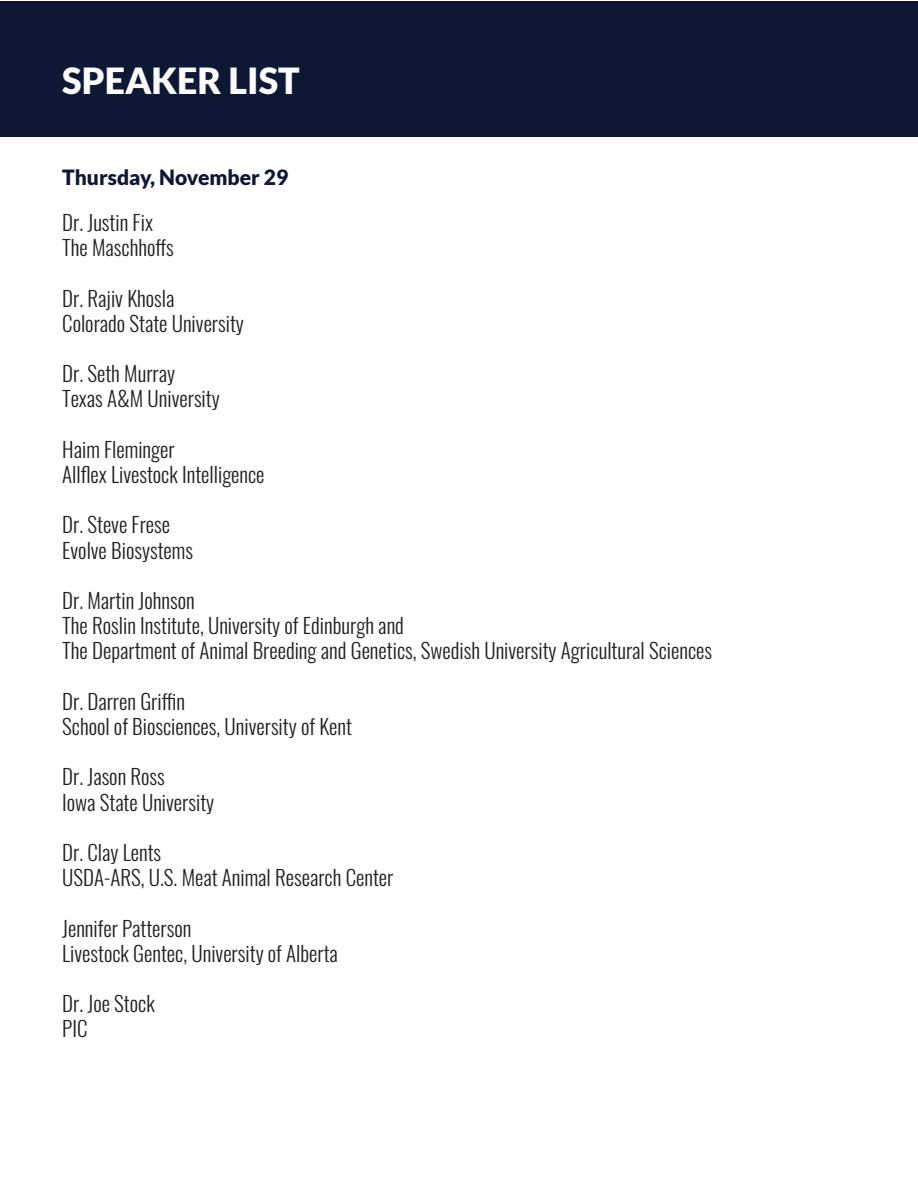
<style>
.page{position:relative;width:918px;height:1188px;background:#fff}
.page>*{position:absolute;margin:0;border:0;box-sizing:border-box;transform-origin:0 0}
.t1{font:900 36px "Lato";color:#fbfbfc}
.t2{font:300 21px/25.2px "Oswald";color:#231f20}
.t3{font:900 21px "Lato";color:#0e1835}
</style>
<div class="page">
<div style="left:0;top:1px;width:918px;height:136px;background:#0e1835"></div>
<h1 class="t1" style="left:62px;top:60px;width:239px">SPEAKER LIST</h1>
<p class="t3" style="left:62px;top:166px;width:228px">Thursday, November 29</p>
<p class="t2" style="left:62px;top:208px;width:113px">Dr. Justin Fix<br>The Maschhoffs</p>
<p class="t2" style="left:62px;top:283px;width:183px">Dr. Rajiv Khosla<br>Colorado State University</p>
<p class="t2" style="left:62px;top:359px;width:159px">Dr. Seth Murray<br>Texas A&amp;M University</p>
<p class="t2" style="left:62px;top:434px;width:204px">Haim Fleminger<br>Allflex Livestock Intelligence</p>
<p class="t2" style="left:62px;top:510px;width:132px">Dr. Steve Frese<br>Evolve Biosystems</p>
<p class="t2" style="left:62px;top:586px;width:652px">Dr. Martin Johnson<br>The Roslin Institute, University of Edinburgh and<br>The Department of Animal Breeding and Genetics, Swedish University Agricultural Sciences</p>
<p class="t2" style="left:62px;top:686px;width:291px">Dr. Darren Griffin<br>School of Biosciences, University of Kent</p>
<p class="t2" style="left:62px;top:762px;width:154px">Dr. Jason Ross<br>Iowa State University</p>
<p class="t2" style="left:62px;top:838px;width:333px">Dr. Clay Lents<br>USDA-ARS, U.S. Meat Animal Research Center</p>
<p class="t2" style="left:62px;top:913px;width:277px">Jennifer Patterson<br>Livestock Gentec, University of Alberta</p>
<p class="t2" style="left:62px;top:989px;width:94px">Dr. Joe Stock<br>PIC</p>
</div>
